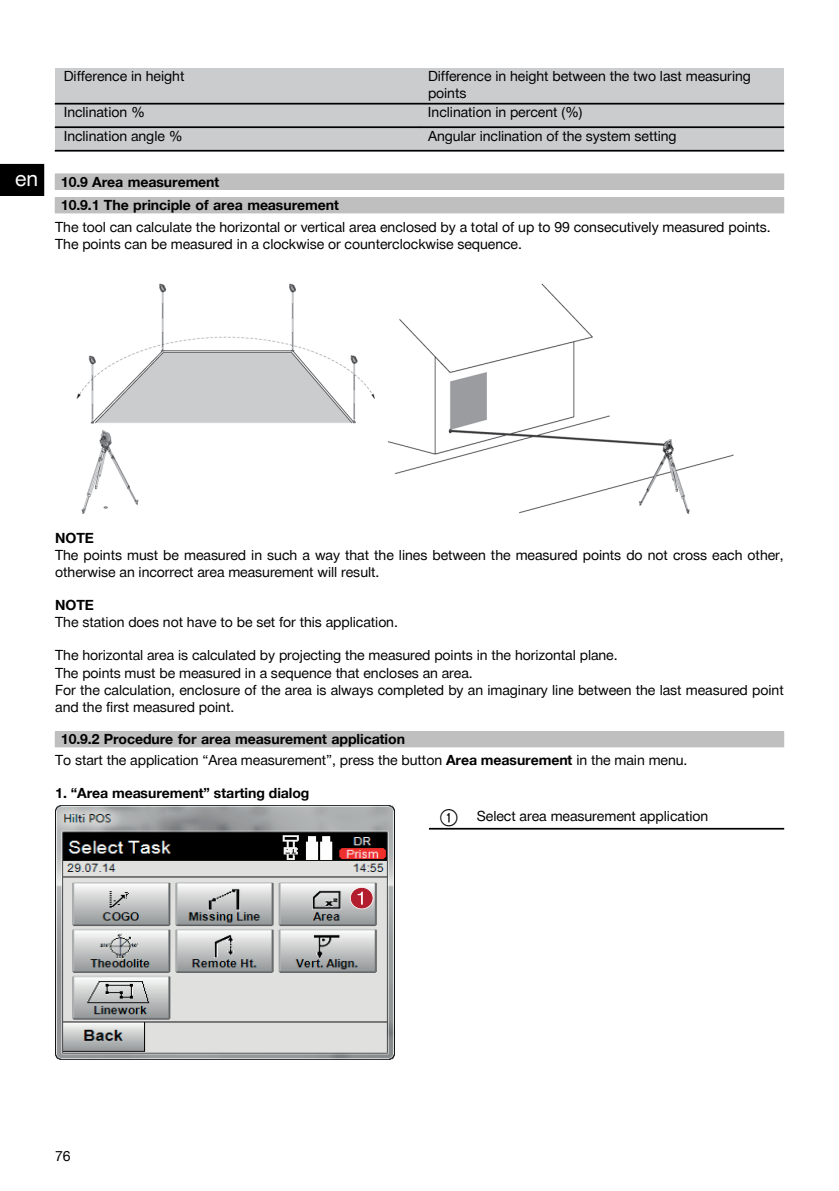
<style>
.page{position:relative;width:839px;height:1191px;background:#fff}
.page>*{position:absolute;margin:0;border:0;box-sizing:border-box;transform-origin:0 0}
.t1{font:21px "Hilti";color:#fff}
.t2{font:14px/17.2px "Hilti";letter-spacing:-.005em;color:#000}
.t3{font:700 14px/23.8px "Hilti";letter-spacing:-.005em;color:#000}
.s1{font-weight:700}
.s2{font-family:"KA15 positive";font-size:23px}
</style>
<div class="page">
<div style="left:55px;top:68px;width:729px;height:82px;background:#cbccce"></div>
<img style="left:76px;top:283px;width:658px;height:230px">
<img style="left:55px;top:806px;width:340px;height:253px">
<svg style="left:350px;top:887px;width:23px;height:22px"></svg>
<hr style="left:55px;top:103px;width:729px;height:1px;background:#000">
<hr style="left:55px;top:127px;width:364px;height:1px;background:#000">
<hr style="left:419px;top:127px;width:365px;height:1px;background:#000">
<hr style="left:55px;top:150px;width:729px;height:1px;background:#000">
<div style="left:55px;top:174px;width:729px;height:15px;background:#bfbfbf"></div>
<div style="left:55px;top:198px;width:729px;height:15px;background:#bfbfbf"></div>
<div style="left:55px;top:732px;width:729px;height:15px;background:#bfbfbf"></div>
<hr style="left:429px;top:828px;width:355px;height:1px;background:#000">
<svg style="left:0;top:195px;width:44px;height:1px"></svg>
<div style="left:0;top:164px;width:44px;height:31px;background:#000"></div>
<h1 class="t1" style="left:15px;top:166px;width:24px">en</h1>
<p class="t2" style="left:64px;top:67px;width:122px">Difference in height</p>
<p class="t2" style="left:428px;top:68px;width:324px;line-height:16.6px">Difference in height between the two last measuring points</p>
<p class="t2" style="left:64px;top:104px;width:83px">Inclination %</p>
<p class="t2" style="left:428px;top:104px;width:156px">Inclination in percent (%)</p>
<p class="t2" style="left:64px;top:127px;width:121px">Inclination angle %</p>
<p class="t2" style="left:428px;top:127px;width:250px">Angular inclination of the system setting</p>
<p class="t3" style="left:61px;top:170px;width:280px">10.9 Area measurement<br>10.9.1 The principle of area measurement</p>
<p class="t2" style="left:55px;top:218px;width:717px">The tool can calculate the horizontal or vertical area enclosed by a total of up to 99 consecutively measured points.<br>The points can be measured in a clockwise or counterclockwise sequence.</p>
<p class="t3" style="left:55px;top:526px;width:40px">NOTE</p>
<p class="t2" style="left:55px;top:547px;width:730px">The points must be measured in such a way that the lines between the measured points do not cross each other, otherwise an incorrect area measurement will result.</p>
<p class="t3" style="left:55px;top:593px;width:40px">NOTE</p>
<p class="t2" style="left:55px;top:614px;width:344px">The station does not have to be set for this application.</p>
<p class="t2" style="left:55px;top:647px;width:730px">The horizontal area is calculated by projecting the measured points in the horizontal plane.<br>The points must be measured in a sequence that encloses an area.<br>For the calculation, enclosure of the area is always completed by an imaginary line between the last measured point and the first measured point.</p>
<p class="t2" style="left:55px;top:729px;width:634px;line-height:21.2px;text-indent:6px"><span class="s1">10.9.2 Procedure for area measurement application<br></span>To start the application “Area measurement”, press the button <span class="s1">Area measurement</span> in the main menu.</p>
<p class="t3" style="left:55px;top:782px;width:256px">1. “Area measurement” starting dialog</p>
<p class="t2" style="left:440px;top:808px;width:269px"><span class="s2">@</span> Select area measurement application</p>
<p class="t2" style="left:55px;top:1147px;width:17px">76</p>
</div>
